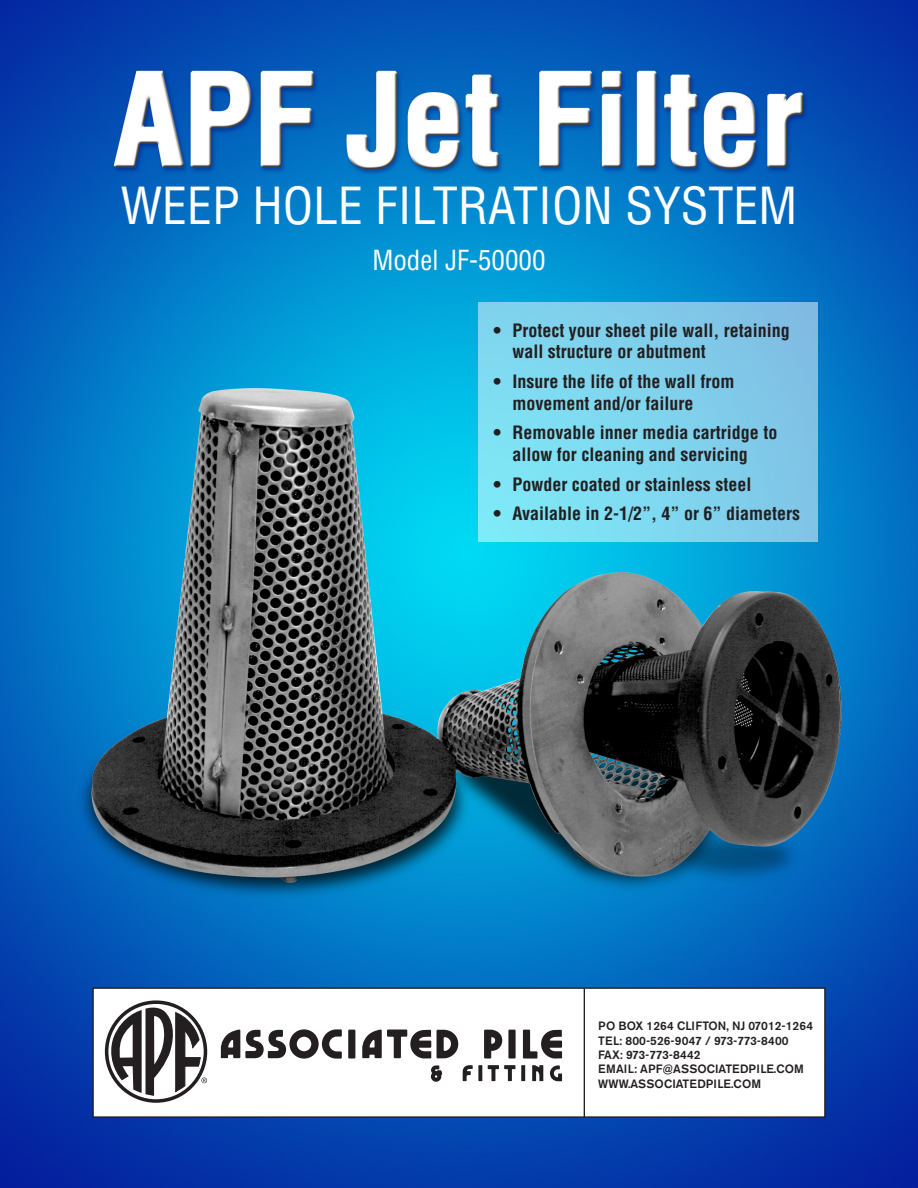
<style>
.page{position:relative;width:918px;height:1188px;background:#fff}
.page>*{position:absolute;margin:0;border:0;box-sizing:border-box;transform-origin:0 0}
.t1{font:condensed 49.8px "Helvetica LT Std";color:#fff}
.t2{font:condensed 27px "Helvetica LT Std";color:#fff}
.t3{font:700 condensed 18px/21.6px "Helvetica LT Std";color:#231f20}
.t4{font:500 12px "Akzidenz Grotesk BE";color:#231f20}
.t5{font:500 12px "Akzidenz Grotesk BE";letter-spacing:-.04em;color:#231f20}
</style>
<div class="page">
<img style="left:0;top:0;width:918px;height:1188px">
<div style="left:478px;top:302px;width:340px;height:240px;background:linear-gradient(to right,#7fe4f5,#80c2e5)"></div>
<div style="left:93px;top:988px;width:732px;height:129px;background:#fff"></div>
<div style="left:92px;top:987px;width:734px;height:131px;border:1px solid #231f20"></div>
<div style="left:105px;top:1000px;width:102px;height:103px;border:4px solid #231f20;border-radius:50%"></div>
<svg style="left:105px;top:1005px;width:102px;height:91px"></svg>
<div style="left:348px;top:1030px;width:7px;height:29px;background:#231f20"></div>
<div style="left:508px;top:1030px;width:8px;height:29px;background:#231f20"></div>
<svg style="left:437px;top:1030px;width:21px;height:28px"></svg>
<svg style="left:523px;top:1030px;width:39px;height:29px"></svg>
<svg style="left:362px;top:1030px;width:69px;height:29px"></svg>
<svg style="left:221px;top:1029px;width:121px;height:30px"></svg>
<svg style="left:484px;top:1030px;width:18px;height:29px"></svg>
<svg style="left:478px;top:1065px;width:4px;height:16px"></svg>
<svg style="left:521px;top:1065px;width:4px;height:16px"></svg>
<svg style="left:488px;top:1065px;width:27px;height:16px"></svg>
<svg style="left:550px;top:1066px;width:12px;height:15px"></svg>
<svg style="left:462px;top:1065px;width:11px;height:16px"></svg>
<svg style="left:532px;top:1065px;width:11px;height:16px"></svg>
<svg style="left:431px;top:1065px;width:11px;height:17px"></svg>
<hr style="left:584px;top:988px;width:1px;height:130px;background:#231f20">
<p class="t1" style="left:121px;top:175px;width:678px">WEEP HOLE FILTRATION SYSTEM</p>
<p class="t2" style="left:372px;top:243px;width:175px">Model JF-50000</p>
<p class="t3" style="left:512px;top:319px;width:279px;text-indent:-19px">• Protect your sheet pile wall, retaining wall structure or abutment</p>
<p class="t3" style="left:512px;top:371px;width:224px;text-indent:-19px">• Insure the life of the wall from movement and/or failure</p>
<p class="t3" style="left:494px;top:422px;width:285px;text-align:center">• Removable inner media cartridge to allow for cleaning and servicing</p>
<p class="t3" style="left:494px;top:473px;width:259px">• Powder coated or stainless steel</p>
<p class="t3" style="left:494px;top:503px;width:308px">• Available in 2-1/2”, 4” or 6” diameters</p>
<p class="t4" style="left:598px;top:1019px;width:216px">PO BOX 1264 CLIFTON, NJ 07012-1264</p>
<p class="t4" style="left:598px;top:1033px;width:192px">TEL: 800-526-9047 / 973-773-8400</p>
<p class="t5" style="left:598px;top:1047px;width:104px">FAX: 973-773-8442</p>
<p class="t4" style="left:598px;top:1062px;width:207px">EMAIL: APF@ASSOCIATEDPILE.COM</p>
<p class="t4" style="left:598px;top:1076px;width:164px">WWW.ASSOCIATEDPILE.COM</p>
</div>
